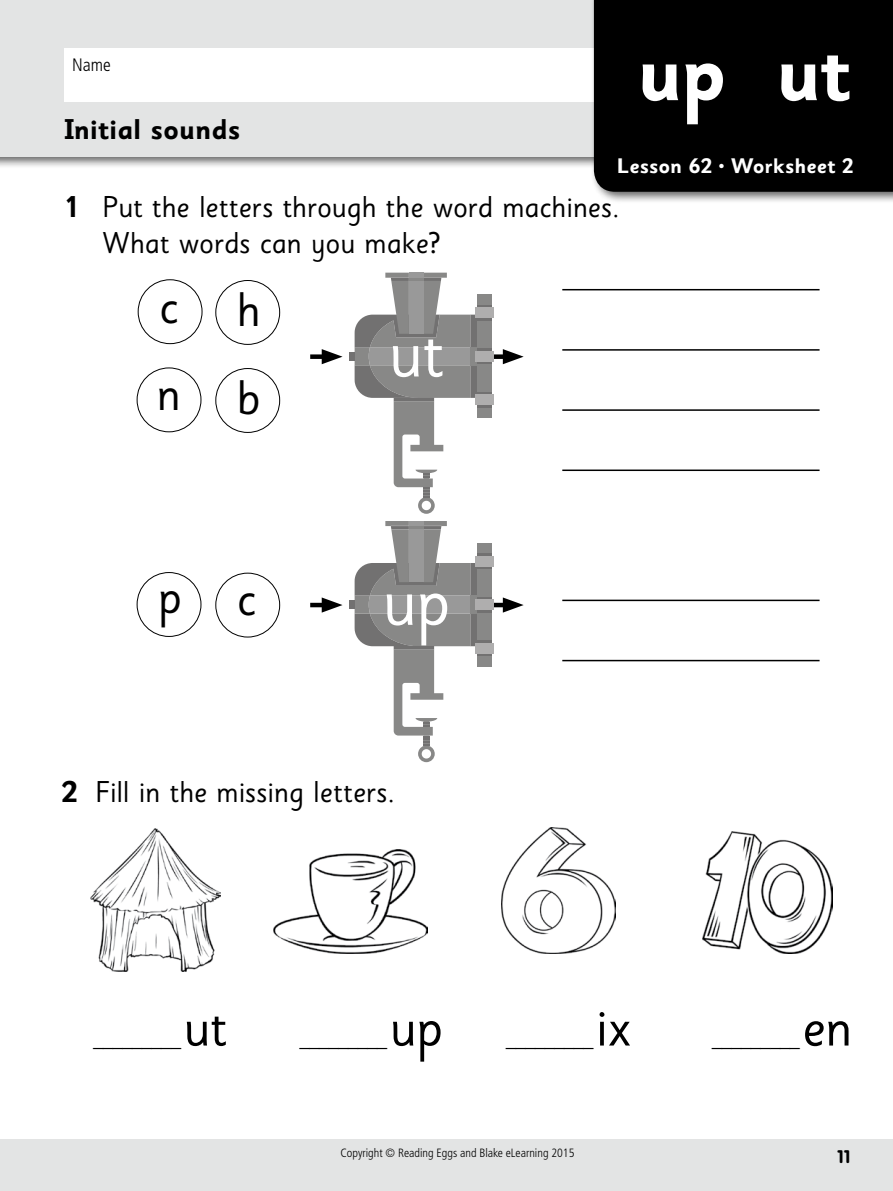
<style>
.page{position:relative;width:893px;height:1191px;background:#fff}
.page>*{position:absolute;margin:0;border:0;box-sizing:border-box;transform-origin:0 0}
.t1{font:700 81px "Sassoon Sans";color:#fff}
.t2{font:69px "Sassoon Sans";color:#fff}
.t3{font:54px "Sassoon Sans";letter-spacing:-.005em;color:#000}
.t4{font:48.3px/88.1px "Sassoon Sans";color:#000}
.t5{font:30px/36px "Sassoon Sans";letter-spacing:-.005em;color:#000}
.t6{font:700 28.5px "Sassoon Sans";letter-spacing:-.005em;color:#000}
.t7{font:21px "Sassoon Sans";color:#000}
.t8{font:700 21px "Sassoon Sans";color:#fff}
.t9{font:300 condensed 18px "Frutiger";color:#000}
.t10{font:700 18px "VAG Rounded";color:#000}
.t11{font:300 condensed 12px "Frutiger";color:#000}
.s1{font-family:"Sassoon Sans Bold Alt";font-weight:400}
.s2{font-weight:700}
</style>
<div class="page">
<div style="left:0;top:1140px;width:893px;height:51px;background:#e3e4e4"></div>
<div style="left:0;top:0;width:893px;height:169px;background:#000;opacity:.6"></div>
<div style="left:0;top:0;width:893px;height:157px;background:#e3e4e4"></div>
<div style="left:64px;top:48px;width:559px;height:53px;background:#fff"></div>
<div style="left:590px;top:0;width:303px;height:204px;background:#000;opacity:.6"></div>
<div style="left:594px;top:0;width:299px;height:192px;background:#000"></div>
<img style="left:273px;top:849px;width:155px;height:104px">
<img style="left:502px;top:827px;width:114px;height:126px">
<img style="left:702px;top:831px;width:130px;height:122px">
<div style="left:215px;top:280px;width:65px;height:65px;border:1px solid #000;border-radius:50%"></div>
<div style="left:215px;top:368px;width:65px;height:65px;border:1px solid #000;border-radius:50%"></div>
<div style="left:215px;top:573px;width:65px;height:64px;border:1px solid #000;border-radius:50%"></div>
<div style="left:138px;top:279px;width:64px;height:65px;border:1px solid #000;border-radius:50%"></div>
<div style="left:137px;top:367px;width:64px;height:65px;border:1px solid #000;border-radius:50%"></div>
<div style="left:137px;top:572px;width:64px;height:65px;border:1px solid #000;border-radius:50%"></div>
<hr style="left:562px;top:289px;width:257px;height:1px;background:#000">
<hr style="left:562px;top:349px;width:257px;height:2px;background:#000">
<hr style="left:562px;top:409px;width:257px;height:2px;background:#000">
<hr style="left:562px;top:469px;width:257px;height:2px;background:#000">
<hr style="left:562px;top:599px;width:257px;height:2px;background:#000">
<hr style="left:562px;top:660px;width:257px;height:1px;background:#000">
<div style="left:491px;top:354px;width:20px;height:5px;background:#000"></div>
<svg style="left:503px;top:349px;width:21px;height:15px"></svg>
<div style="left:477px;top:407px;width:14px;height:11px;background:#888887"></div>
<div style="left:477px;top:364px;width:14px;height:28px;background:#888887"></div>
<div style="left:477px;top:295px;width:14px;height:10px;background:#888887"></div>
<div style="left:477px;top:321px;width:14px;height:27px;background:#888887"></div>
<div style="left:477px;top:392px;width:14px;height:15px;background:#727171"></div>
<div style="left:477px;top:348px;width:14px;height:16px;background:#727171"></div>
<div style="left:477px;top:305px;width:14px;height:16px;background:#727171"></div>
<div style="left:475px;top:351px;width:18px;height:11px;background:#afaeae"></div>
<div style="left:475px;top:307px;width:18px;height:11px;background:#afaeae"></div>
<div style="left:475px;top:394px;width:18px;height:11px;background:#afaeae"></div>
<div style="left:349px;top:352px;width:6px;height:8px;background:#727171"></div>
<svg style="left:355px;top:273px;width:123px;height:241px"></svg>
<div style="left:310px;top:354px;width:20px;height:5px;background:#000"></div>
<svg style="left:322px;top:349px;width:21px;height:15px"></svg>
<hr style="left:491px;top:603px;width:20px;height:4px;background:#000">
<svg style="left:503px;top:597px;width:21px;height:15px"></svg>
<div style="left:477px;top:656px;width:14px;height:10px;background:#888887"></div>
<div style="left:477px;top:612px;width:14px;height:28px;background:#888887"></div>
<div style="left:477px;top:543px;width:14px;height:10px;background:#888887"></div>
<div style="left:477px;top:569px;width:14px;height:27px;background:#888887"></div>
<svg style="left:478px;top:640px;width:13px;height:16px"></svg>
<div style="left:477px;top:596px;width:14px;height:16px;background:#727171"></div>
<svg style="left:478px;top:553px;width:13px;height:16px"></svg>
<div style="left:475px;top:599px;width:18px;height:11px;background:#afaeae"></div>
<div style="left:475px;top:556px;width:18px;height:10px;background:#afaeae"></div>
<div style="left:475px;top:642px;width:18px;height:11px;background:#afaeae"></div>
<div style="left:349px;top:600px;width:6px;height:9px;background:#727171"></div>
<svg style="left:355px;top:521px;width:123px;height:241px"></svg>
<hr style="left:310px;top:603px;width:20px;height:4px;background:#000">
<svg style="left:322px;top:597px;width:21px;height:15px"></svg>
<img style="left:90px;top:828px;width:130px;height:144px">
<p class="t9" style="left:72px;top:54px;width:40px">Name</p>
<p class="t6" style="left:64px;top:111px;width:178px"><span class="s1">I</span>nitial sounds</p>
<h1 class="t1" style="left:636px;top:23px;width:216px">up ut</h1>
<p class="t8" style="left:616px;top:153px;width:239px">Lesson 62 • Worksheet 2</p>
<p class="t5" style="left:102px;top:190px;width:519px;text-indent:-39px"><span class="s2">1</span> Put the letters through the word machines.<br>What words can you make?</p>
<h3 class="t4" style="left:237px;top:266px;width:26px">h b</h3>
<h3 class="t4" style="left:157px;top:264px;width:26px;line-height:87.2px">c n</h3>
<h2 class="t2" style="left:389px;top:311px;width:58px">ut</h2>
<h3 class="t4" style="left:158px;top:553px;width:26px">p</h3>
<h3 class="t4" style="left:237px;top:556px;width:21px">c</h3>
<h2 class="t2" style="left:382px;top:559px;width:70px">up</h2>
<p class="t5" style="left:62px;top:774px;width:335px"><span class="s2">2</span> Fill in the missing letters.</p>
<h3 class="t3" style="left:183px;top:994px;width:46px">ut</h3>
<p class="t7" style="left:93px;top:1025px;width:89px">_________</p>
<h3 class="t3" style="left:390px;top:994px;width:55px">up</h3>
<p class="t7" style="left:299px;top:1025px;width:89px">_________</p>
<h3 class="t3" style="left:596px;top:994px;width:37px">ix</h3>
<p class="t7" style="left:506px;top:1025px;width:89px">_________</p>
<h3 class="t3" style="left:802px;top:994px;width:52px">en</h3>
<p class="t7" style="left:712px;top:1025px;width:89px">_________</p>
<p class="t11" style="left:340px;top:1146px;width:235px">Copyright © Reading Eggs and Blake eLearning 2015</p>
<p class="t10" style="left:837px;top:1145px;width:15px">11</p>
</div>
